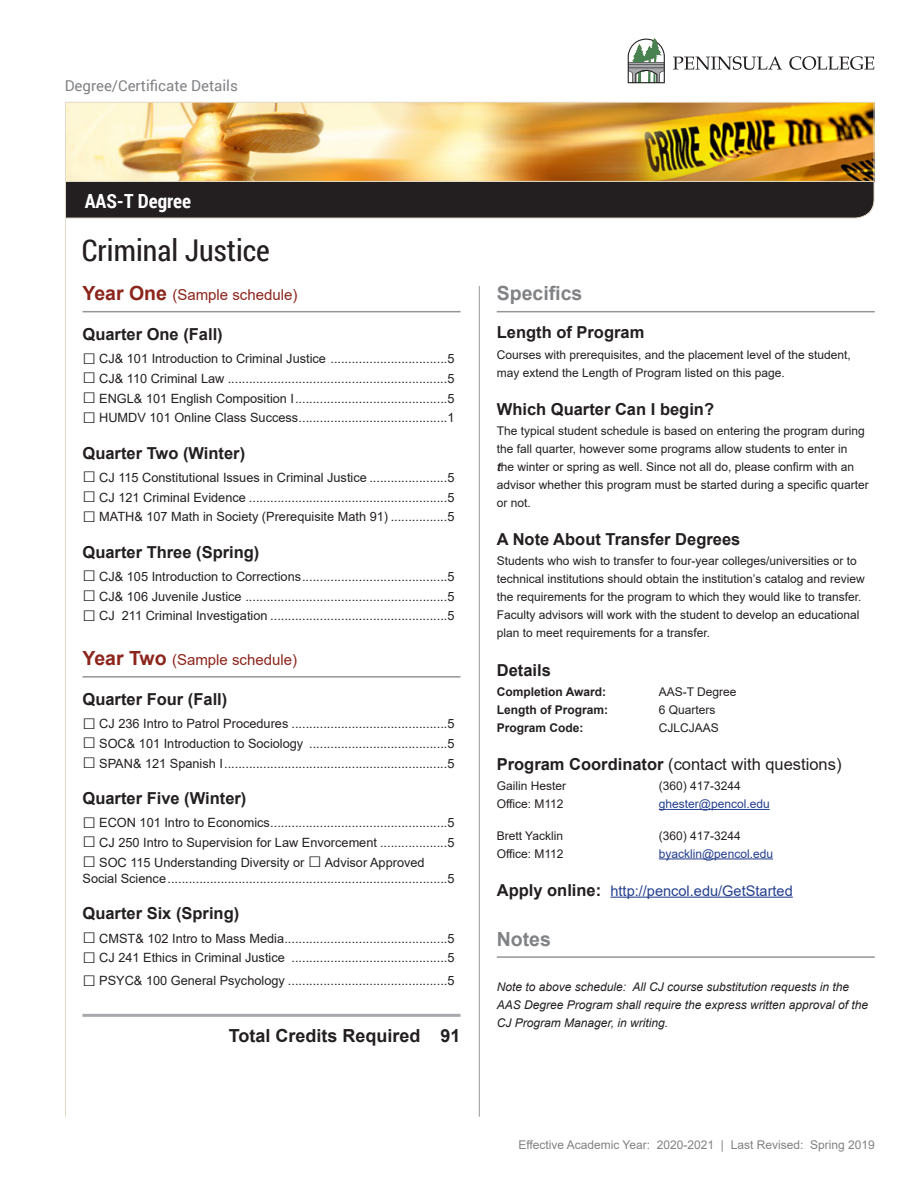
<style>
.page{position:relative;width:918px;height:1188px;background:#fff}
.page>*{position:absolute;margin:0;border:0;box-sizing:border-box;transform-origin:0 0}
.t1{font:30px "Roboto Condensed";color:#231f20}
.Gray_Details_Titles{font:700 19.5px "Arial";color:#808285}
.t2{font:700 19.5px "Roboto Condensed";color:#fff}
.Credit_Total{font:700 18px "Arial";color:#231f20}
.Quarter_Title{font:700 16.5px "Arial";color:#231f20}
.Body_Title{font:700 16.5px "Arial";color:#231f20}
.Body_Title-2{font:16.5px "Arial";color:#231f20}
.Year_Title{font:15px "Arial";color:#8c251c}
.t3{font:15px "Roboto";color:#808285}
.Body_Title-3{font:14.55px "Arial";color:#253f8e}
.Class_List{font:12.75px/16.5px "Arial";color:#231f20}
.Body_Copy{font:12px/18px "Arial";color:#231f20}
.Body_Copy-2{font:italic 12px/18px "Arial";color:#231f20}
.t4{font:12px "Arial";color:#808285}
.Body_Copy-3{font:700 12px "Arial";color:#231f20}
.Body_Copy-4{font:12px "Arial";color:#253f8e}
.s1{font-weight:700;font-size:19.5px}
.s2{font-weight:700;font-size:22.5px}
.s3{font-weight:700;font-style:italic}
.s4{font-weight:700}
.s5{font-weight:700;font-size:16.5px;color:#231f20}
</style>
<div class="page">
<hr style="left:65px;top:181px;width:1px;height:936px;background:#e0dac6">
<hr style="left:479px;top:286px;width:1px;height:831px;background:#939598">
<div style="left:66px;top:138px;width:809px;height:81px;background:#231f20"></div>
<img style="left:67px;top:104px;width:805px;height:76px">
<div style="left:65px;top:102px;width:809px;height:80px;border:1px solid #e0dac6"></div>
<svg style="left:673px;top:56px;width:109px;height:14px"></svg>
<svg style="left:789px;top:56px;width:85px;height:14px"></svg>
<svg style="left:628px;top:38px;width:37px;height:45px"></svg>
<hr style="left:82px;top:311px;width:378px;height:1px;background:#939598">
<hr style="left:82px;top:676px;width:378px;height:2px;background:#939598">
<hr style="left:82px;top:1014px;width:378px;height:3px;background:#a8a9ad">
<hr style="left:497px;top:311px;width:378px;height:1px;background:#939598">
<hr style="left:659px;top:809px;width:111px;height:1px;background:#253f8e">
<hr style="left:659px;top:859px;width:114px;height:1px;background:#253f8e">
<hr style="left:610px;top:897px;width:183px;height:1px;background:#253f8e">
<hr style="left:497px;top:956px;width:378px;height:2px;background:#939598">
<p class="t3" style="left:65px;top:76px;width:175px">Degree/Certificate Details</p>
<p class="t2" style="left:85px;top:187px;width:108px">AAS-T Degree</p>
<h1 class="t1" style="left:82px;top:230px;width:190px">Criminal Justice</h1>
<p class="Year_Title" style="left:82px;top:285px;width:217px"><span class="s1">Year One</span> (Sample schedule)</p>
<p class="Quarter_Title" style="left:82px;top:322px;width:142px">Quarter One (Fall)</p>
<p class="Class_List" style="left:82px;top:350px;width:373px"><span class="s2">□</span> CJ&amp; 101 Introduction to Criminal Justice .................................5</p>
<p class="Class_List" style="left:82px;top:370px;width:373px"><span class="s2">□</span> CJ&amp; 110 Criminal Law ..............................................................5</p>
<p class="Class_List" style="left:82px;top:390px;width:373px"><span class="s2">□</span> ENGL&amp; 101 English Composition I...........................................5</p>
<p class="Class_List" style="left:82px;top:410px;width:373px"><span class="s2">□</span> HUMDV 101 Online Class Success..........................................1</p>
<p class="Quarter_Title" style="left:82px;top:441px;width:164px">Quarter Two (Winter)</p>
<p class="Class_List" style="left:82px;top:469px;width:373px"><span class="s2">□</span> CJ 115 Constitutional Issues in Criminal Justice ......................5</p>
<p class="Class_List" style="left:82px;top:489px;width:373px"><span class="s2">□</span> CJ 121 Criminal Evidence ........................................................5</p>
<p class="Class_List" style="left:82px;top:509px;width:373px"><span class="s2">□</span> MATH&amp; 107 Math in Society (Prerequisite Math 91) ................5</p>
<p class="Quarter_Title" style="left:82px;top:540px;width:178px">Quarter Three (Spring)</p>
<p class="Class_List" style="left:82px;top:568px;width:373px"><span class="s2">□</span> CJ&amp; 105 Introduction to Corrections.........................................5</p>
<p class="Class_List" style="left:82px;top:588px;width:373px"><span class="s2">□</span> CJ&amp; 106 Juvenile Justice .........................................................5</p>
<p class="Class_List" style="left:82px;top:607px;width:373px"><span class="s2">□</span> CJ 211 Criminal Investigation ..................................................5</p>
<p class="Year_Title" style="left:82px;top:650px;width:216px"><span class="s1">Year Two</span> (Sample schedule)</p>
<p class="Quarter_Title" style="left:82px;top:688px;width:146px">Quarter Four (Fall)</p>
<p class="Class_List" style="left:82px;top:715px;width:373px"><span class="s2">□</span> CJ 236 Intro to Patrol Procedures ............................................5</p>
<p class="Class_List" style="left:82px;top:735px;width:373px"><span class="s2">□</span> SOC&amp; 101 Introduction to Sociology .......................................5</p>
<p class="Class_List" style="left:82px;top:755px;width:373px"><span class="s2">□</span> SPAN&amp; 121 Spanish I...............................................................5</p>
<p class="Quarter_Title" style="left:82px;top:787px;width:165px">Quarter Five (Winter)</p>
<p class="Class_List" style="left:82px;top:814px;width:373px"><span class="s2">□</span> ECON 101 Intro to Economics..................................................5</p>
<p class="Class_List" style="left:82px;top:834px;width:373px"><span class="s2">□</span> CJ 250 Intro to Supervision for Law Envorcement ...................5</p>
<p class="Class_List" style="left:82px;top:854px;width:373px"><span class="s2">□</span> SOC 115 Understanding Diversity or <span class="s2">□</span> Advisor Approved<br>Social Science...............................................................................5</p>
<p class="Quarter_Title" style="left:82px;top:902px;width:158px">Quarter Six (Spring)</p>
<p class="Class_List" style="left:82px;top:930px;width:373px"><span class="s2">□</span> CMST&amp; 102 Intro to Mass Media..............................................5</p>
<p class="Class_List" style="left:82px;top:950px;width:373px"><span class="s2">□</span> CJ 241 Ethics in Criminal Justice ............................................5</p>
<p class="Class_List" style="left:82px;top:972px;width:373px"><span class="s2">□</span> PSYC&amp; 100 General Psychology .............................................5</p>
<p class="Credit_Total" style="left:229px;top:1023px;width:233px">Total Credits Required 91</p>
<p class="Gray_Details_Titles" style="left:497px;top:280px;width:87px">Specifics</p>
<p class="Body_Title" style="left:497px;top:321px;width:149px">Length of Program</p>
<p class="Body_Copy" style="left:497px;top:345px;width:356px">Courses with prerequisites, and the placement level of the student, may extend the Length of Program listed on this page.</p>
<p class="Body_Title" style="left:497px;top:397px;width:219px">Which Quarter Can I begin?</p>
<p class="Body_Copy" style="left:497px;top:422px;width:374px">The typical student schedule is based on entering the program during the fall quarter, however some programs allow students to enter in<br><span class="s3">t</span>he winter or spring as well. Since not all do, please confirm with an advisor whether this program must be started during a specific quarter or not.</p>
<p class="Body_Title" style="left:497px;top:528px;width:245px">A Note About Transfer Degrees</p>
<p class="Body_Copy" style="left:497px;top:552px;width:369px">Students who wish to transfer to four-year colleges/universities or to technical institutions should obtain the institution’s catalog and review the requirements for the program to which they would like to transfer.<br>Faculty advisors will work with the student to develop an educational plan to meet requirements for a transfer.</p>
<p class="Body_Title" style="left:497px;top:658px;width:56px">Details</p>
<p class="Body_Copy-3" style="left:497px;top:683px;width:111px">Completion Award:</p>
<p class="Body_Copy" style="left:659px;top:682px;width:79px">AAS-T Degree</p>
<p class="Body_Copy-3" style="left:497px;top:701px;width:113px">Length of Program:</p>
<p class="Body_Copy" style="left:659px;top:700px;width:58px">6 Quarters</p>
<p class="Body_Copy-3" style="left:497px;top:719px;width:88px">Program Code:</p>
<p class="Body_Copy" style="left:659px;top:718px;width:62px">CJLCJAAS</p>
<p class="Body_Title-2" style="left:497px;top:753px;width:346px"><span class="s4">Program Coordinator</span> (contact with questions)</p>
<p class="Body_Copy" style="left:497px;top:777px;width:71px">Gailin Hester</p>
<p class="Body_Copy" style="left:659px;top:777px;width:84px">(360) 417-3244</p>
<p class="Body_Copy" style="left:497px;top:795px;width:68px">Office: M112</p>
<p class="Body_Copy-4" style="left:659px;top:796px;width:112px">ghester@pencol.edu</p>
<p class="Body_Copy" style="left:497px;top:826px;width:68px">Brett Yacklin</p>
<p class="Body_Copy" style="left:659px;top:826px;width:84px">(360) 417-3244</p>
<p class="Body_Copy" style="left:497px;top:844px;width:68px">Office: M112</p>
<p class="Body_Copy-4" style="left:659px;top:845px;width:116px">byacklin@pencol.edu</p>
<p class="Body_Title-3" style="left:497px;top:880px;width:298px"><span class="s5">Apply online:</span> http://pencol.edu/GetStarted</p>
<p class="Gray_Details_Titles" style="left:497px;top:925px;width:56px">Notes</p>
<p class="Body_Copy-2" style="left:497px;top:977px;width:373px">Note to above schedule: All CJ course substitution requests in the<br>AAS Degree Program shall require the express written approval of the<br>CJ Program Manager, in writing.</p>
<p class="t4" style="left:518px;top:1137px;width:358px">Effective Academic Year: 2020-2021 | Last Revised: Spring 2019</p>
</div>
